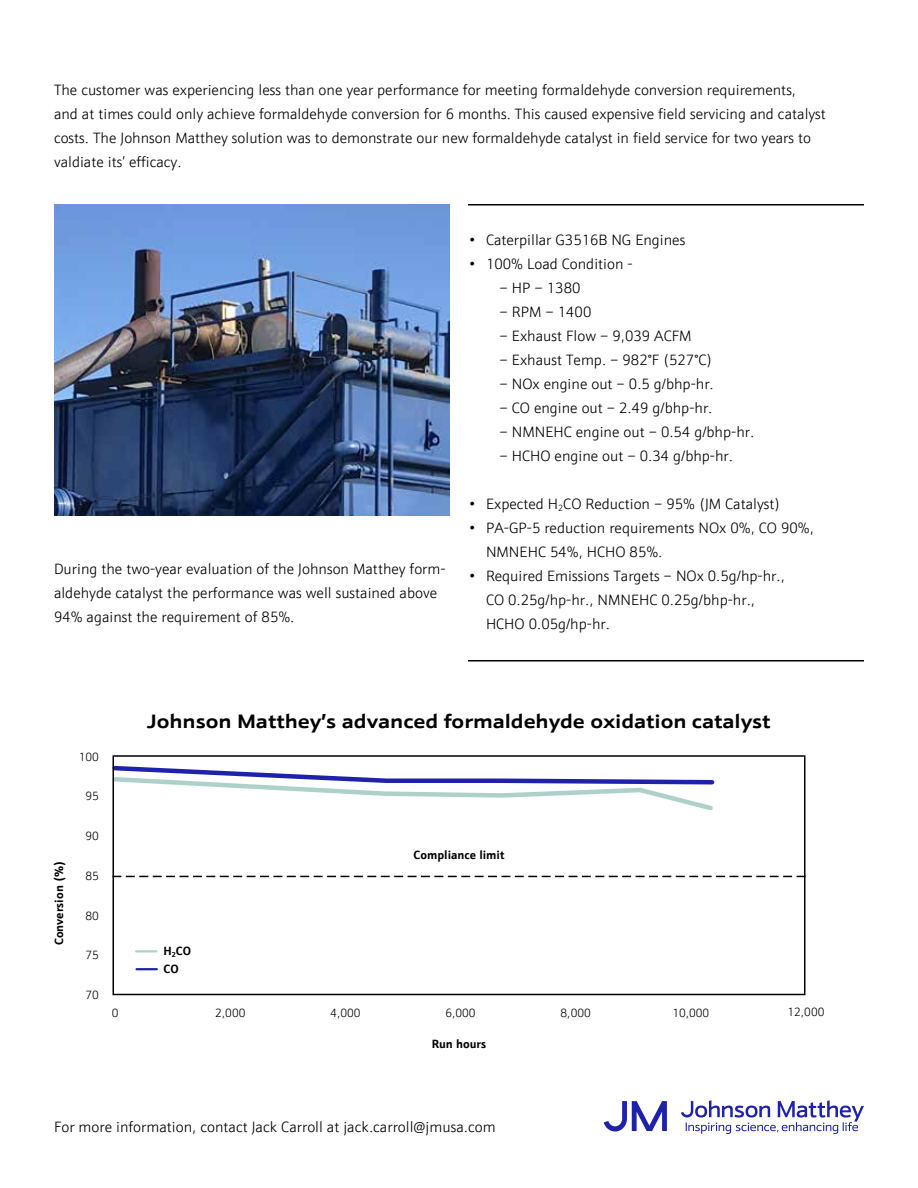
<style>
.page{position:relative;width:918px;height:1188px;background:#fff}
.page>*{position:absolute;margin:0;border:0;box-sizing:border-box;transform-origin:0 0}
.t1{font:700 19.5px "JM Sans Extended";letter-spacing:-.005em;color:#000}
.t2{font:300 15px/24px "JM Sans";color:#000}
.t3{font:300 12px "JM Sans";color:#000}
.t4{font:700 12px/18px "JM Sans";color:#000}
</style>
<div class="page">
<svg style="left:115px;top:765px;width:600px;height:46px"></svg>
<div style="left:112px;top:755px;width:694px;height:240px;border:2px solid #000"></div>
<svg style="left:604px;top:1101px;width:63px;height:31px"></svg>
<svg style="left:681px;top:1100px;width:183px;height:34px"></svg>
<hr style="left:137px;top:968px;width:20px;height:2px;background:#1e22aa">
<hr style="left:136px;top:950px;width:20px;height:2px;background:#add1ca">
<hr style="left:468px;top:204px;width:396px;height:1px;background:#000">
<img style="left:54px;top:204px;width:396px;height:312px">
<hr style="left:468px;top:660px;width:396px;height:1px;background:#000">
<svg style="left:112px;top:876px;width:694px;height:1px"></svg>
<p class="t2" style="left:54px;top:78px;width:773px">The customer was experiencing less than one year performance for meeting formaldehyde conversion requirements,<br>and at times could only achieve formaldehyde conversion for 6 months. This caused expensive field servicing and catalyst costs. The Johnson Matthey solution was to demonstrate our new formaldehyde catalyst in field service for two years to valdiate its’ efficacy.</p>
<p class="t2" style="left:54px;top:557px;width:393px">During the two-year evaluation of the Johnson Matthey form&shy;aldehyde catalyst the performance was well sustained above<br>94% against the requirement of 85%.</p>
<p class="t2" style="left:468px;top:227px;width:219px">• Caterpillar G3516B NG Engines</p>
<p class="t2" style="left:468px;top:251px;width:166px">• 100% Load Condition -</p>
<p class="t2" style="left:500px;top:275px;width:82px">– HP – 1380</p>
<p class="t2" style="left:500px;top:299px;width:93px">– RPM – 1400</p>
<p class="t2" style="left:500px;top:323px;width:194px">– Exhaust Flow – 9,039 ACFM</p>
<p class="t2" style="left:500px;top:347px;width:214px">– Exhaust Temp. – 982°F (527°C)</p>
<p class="t2" style="left:500px;top:371px;width:216px">– NOx engine out – 0.5 g/bhp-hr.</p>
<p class="t2" style="left:500px;top:395px;width:215px">– CO engine out – 2.49 g/bhp-hr.</p>
<p class="t2" style="left:500px;top:419px;width:256px">– NMNEHC engine out – 0.54 g/bhp-hr.</p>
<p class="t2" style="left:500px;top:443px;width:235px">– HCHO engine out – 0.34 g/bhp-hr.</p>
<p class="t2" style="left:468px;top:491px;width:314px">• Expected H<sub>2</sub>CO Reduction – 95% (JM Catalyst)</p>
<p class="t2" style="left:486px;top:515px;width:329px;text-indent:-18px">• PA-GP-5 reduction requirements NOx 0%, CO 90%,<br>NMNEHC 54%, HCHO 85%.</p>
<p class="t2" style="left:486px;top:563px;width:300px;text-indent:-18px">• Required Emissions Targets – NOx 0.5g/hp-hr.,<br>CO 0.25g/hp-hr., NMNEHC 0.25g/bhp-hr.,<br>HCHO 0.05g/hp-hr.</p>
<p class="t4" style="left:50px;top:945px;width:86px;rotate:-90deg">Conversion (%)</p>
<p class="t3" style="left:79px;top:749px;width:22px">100</p>
<p class="t3" style="left:86px;top:789px;width:15px">95</p>
<p class="t3" style="left:86px;top:828px;width:15px">90</p>
<p class="t3" style="left:86px;top:868px;width:15px">85</p>
<p class="t3" style="left:86px;top:908px;width:15px">80</p>
<p class="t3" style="left:86px;top:948px;width:15px">75</p>
<p class="t3" style="left:86px;top:987px;width:15px">70</p>
<p class="t3" style="left:112px;top:1005px;width:8px">0</p>
<h1 class="t1" style="left:147px;top:709px;width:625px">Johnson Matthey’s advanced formaldehyde oxidation catalyst</h1>
<p class="t4" style="left:413px;top:845px;width:93px">Compliance limit</p>
<p class="t4" style="left:163px;top:941px;width:29px">H<sub>2</sub>CO<br>CO</p>
<p class="t3" style="left:215px;top:1005px;width:32px">2,000</p>
<p class="t3" style="left:330px;top:1005px;width:32px">4,000</p>
<p class="t3" style="left:445px;top:1005px;width:32px">6,000</p>
<p class="t3" style="left:561px;top:1005px;width:32px">8,000</p>
<p class="t3" style="left:672px;top:1005px;width:38px">10,000</p>
<p class="t3" style="left:787px;top:1004px;width:38px">12,000</p>
<p class="t4" style="left:432px;top:1034px;width:56px">Run hours</p>
<p class="t2" style="left:54px;top:1115px;width:443px">For more information, contact Jack Carroll at jack.carroll@jmusa.com</p>
</div>
